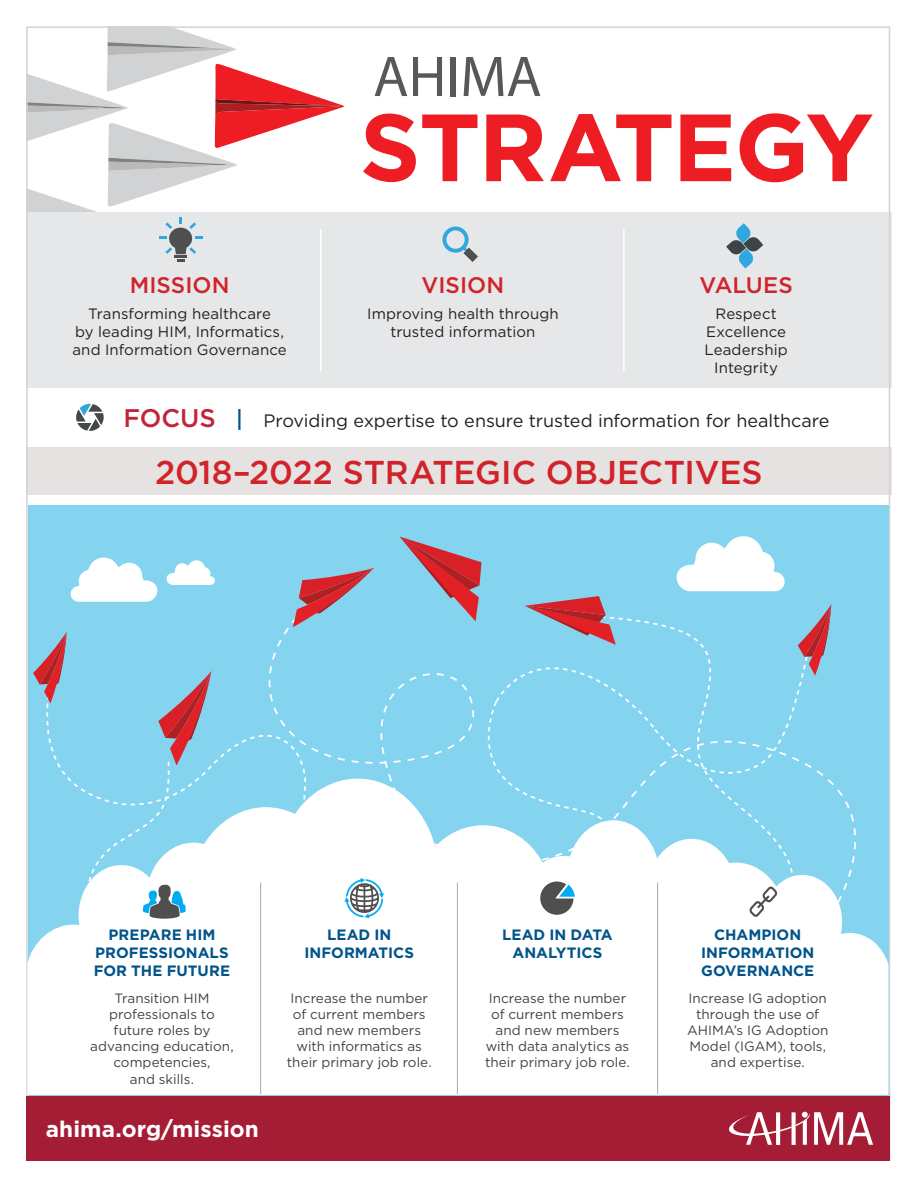
<style>
.page{position:relative;width:918px;height:1188px;background:#fff}
.page>*{position:absolute;margin:0;border:0;box-sizing:border-box;transform-origin:0 0}
.t1{font:700 95.25px "Gotham";letter-spacing:-.025em;color:#ee1d23}
.t2{font:57.9px "Myriad Pro";color:#57585a}
.t3{font:500 33px "Gotham";letter-spacing:-.005em;color:#d1232a}
.t4{font:500 22.5px "Gotham";color:#d1232a}
.t5{font:700 22.5px "Gotham";color:#fff}
.t6{font:18px "Gotham";letter-spacing:-.005em;color:#231f20}
.t7{font:15px/18px "Gotham";letter-spacing:.005em;color:#231f20;text-align:center}
.t8{font:700 15px/18px "Gotham";color:#01548a;text-align:center}
.t9{font:13.5px/16.2px "Gotham";color:#3c4543;text-align:center}
.s1{font-weight:500;font-size:25.5px;color:#c02539}
.s2{font-weight:500;font-size:22.5px;color:#01548a}
</style>
<div class="page">
<div style="left:26px;top:212px;width:866px;height:175px;background:#e6e7e9"></div>
<hr style="left:320px;top:229px;width:2px;height:142px;background:#fff">
<hr style="left:623px;top:229px;width:2px;height:142px;background:#fff">
<svg style="left:442px;top:227px;width:36px;height:35px"></svg>
<svg style="left:29px;top:29px;width:315px;height:233px"></svg>
<svg style="left:76px;top:404px;width:28px;height:27px"></svg>
<div style="left:26px;top:448px;width:866px;height:47px;background:#e6e2e2"></div>
<svg style="left:726px;top:223px;width:37px;height:46px"></svg>
<div style="left:26px;top:1096px;width:864px;height:64px;background:#a41d35"></div>
<svg style="left:729px;top:1112px;width:144px;height:33px"></svg>
<div style="left:28px;top:505px;width:860px;height:591px;background:#84d4f0"></div>
<div style="left:28px;top:878px;width:860px;height:217px;background:#fff"></div>
<svg style="left:269px;top:620px;width:587px;height:307px"></svg>
<svg style="left:816px;top:932px;width:4px;height:4px"></svg>
<svg style="left:46px;top:679px;width:290px;height:199px"></svg>
<svg style="left:488px;top:641px;width:323px;height:295px"></svg>
<svg style="left:592px;top:617px;width:202px;height:324px"></svg>
<svg style="left:293px;top:568px;width:81px;height:59px"></svg>
<svg style="left:798px;top:605px;width:33px;height:71px"></svg>
<svg style="left:33px;top:632px;width:34px;height:71px"></svg>
<svg style="left:525px;top:596px;width:91px;height:49px"></svg>
<svg style="left:400px;top:537px;width:82px;height:84px"></svg>
<svg style="left:71px;top:558px;width:86px;height:44px"></svg>
<svg style="left:167px;top:560px;width:48px;height:25px"></svg>
<svg style="left:677px;top:536px;width:108px;height:55px"></svg>
<hr style="left:260px;top:882px;width:1px;height:212px;background:#a8a9ad">
<hr style="left:457px;top:882px;width:1px;height:212px;background:#a8a9ad">
<hr style="left:657px;top:882px;width:1px;height:212px;background:#a8a9ad">
<svg style="left:87px;top:671px;width:125px;height:268px"></svg>
<svg style="left:540px;top:882px;width:35px;height:33px"></svg>
<svg style="left:345px;top:878px;width:39px;height:40px;background:#acc3cc"></svg>
<svg style="left:749px;top:887px;width:28px;height:30px"></svg>
<p class="t2" style="left:373px;top:41px;width:170px">AHIMA</p>
<p class="t1" style="left:360px;top:84px;width:516px">STRATEGY</p>
<p class="t4" style="left:130px;top:270px;width:101px">MISSION</p>
<p class="t7" style="left:72px;top:304px;width:216px">Transforming healthcare<br>by leading HIM, Informatics, and Information Governance</p>
<p class="t4" style="left:422px;top:270px;width:84px">VISION</p>
<p class="t7" style="left:367px;top:304px;width:193px">Improving health through trusted information</p>
<p class="t4" style="left:700px;top:270px;width:95px">VALUES</p>
<p class="t7" style="left:705px;top:304px;width:85px">Respect<br>Excellence<br>Leadership<br>Integrity</p>
<p class="t6" style="left:123px;top:409px;width:708px"><span class="s1">FOCUS</span> <span class="s2">|</span> Providing expertise to ensure trusted information for healthcare</p>
<p class="t3" style="left:155px;top:451px;width:609px">2018–2022 STRATEGIC OBJECTIVES</p>
<p class="t8" style="left:94px;top:925px;width:138px">PREPARE HIM<br>PROFESSIONALS<br>FOR THE FUTURE</p>
<p class="t9" style="left:90px;top:990px;width:145px">Transition HIM professionals to future roles by advancing education, competencies,<br>and skills.</p>
<p class="t5" style="left:46px;top:1114px;width:215px">ahima.org/mission</p>
<p class="t8" style="left:305px;top:925px;width:111px">LEAD IN<br>INFORMATICS</p>
<p class="t9" style="left:287px;top:990px;width:146px">Increase the number of current members and new members with informatics as their primary job role.</p>
<p class="t8" style="left:502px;top:925px;width:112px">LEAD IN DATA<br>ANALYTICS</p>
<p class="t9" style="left:485px;top:990px;width:146px">Increase the number of current members and new members with data analytics as their primary job role.</p>
<p class="t8" style="left:701px;top:925px;width:115px">CHAMPION<br>INFORMATION</p>
<p class="t8" style="left:701px;top:961px;width:115px">GOVERNANCE</p>
<p class="t9" style="left:687px;top:990px;width:143px">Increase IG adoption through the use of<br>AHIMA’s IG Adoption<br>Model (IGAM), tools, and expertise.</p>
</div>
